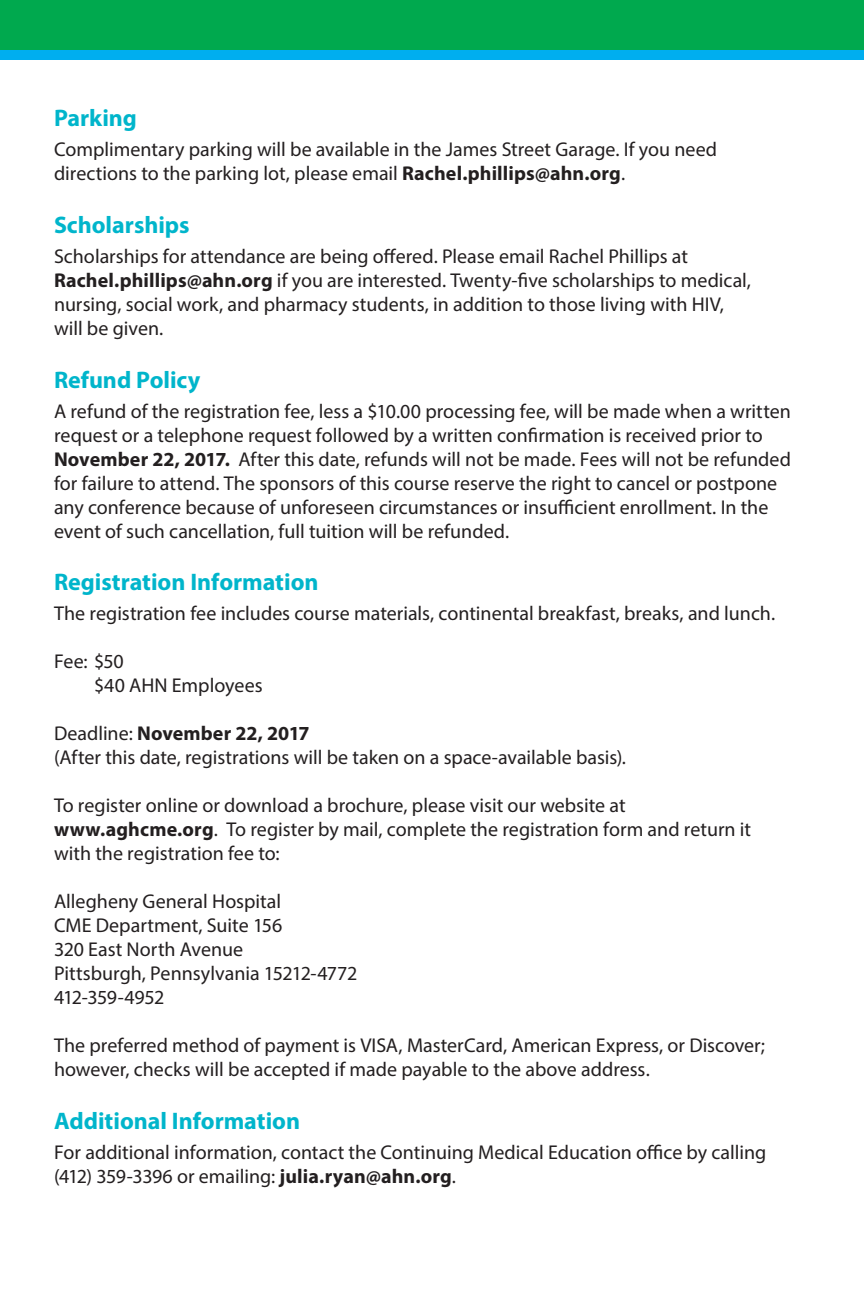
<style>
.page{position:relative;width:864px;height:1296px;background:#fff}
.page>*{position:absolute;margin:0;border:0;box-sizing:border-box;transform-origin:0 0}
.Body_Text_Subheads{font:700 24px "Myriad Pro";color:#00b5cb}
.Body_Text{font:20px/24px "Myriad Pro";color:#231f20}
.Body_Text-2{font:700 20px "Myriad Pro";color:#231f20}
.Body_Text-3{font:20px "Myriad Pro";letter-spacing:-.025em;color:#231f20}
.s1{font-weight:700}
.s2{font-weight:400}
</style>
<div class="page">
<div style="left:0;top:0;width:864px;height:50px;background:#00a94e"></div>
<div style="left:0;top:50px;width:864px;height:10px;background:#00aeef"></div>
<p class="Body_Text_Subheads" style="left:54px;top:102px;width:85px">Parking</p>
<p class="Body_Text" style="left:54px;top:137px;width:665px">Complimentary parking will be available in the James Street Garage. If you need directions to the parking lot, please email <span class="s1">Rachel.phillips@ahn.org</span>.</p>
<p class="Body_Text_Subheads" style="left:54px;top:209px;width:137px">Scholarships</p>
<p class="Body_Text" style="left:54px;top:244px;width:699px">Scholarships for attendance are being offered. Please email Rachel Phillips at <span class="s1">Rachel.phillips@ahn.org</span> if you are interested. Twenty-five scholarships to medical, nursing, social work, and pharmacy students, in addition to those living with HIV, will be given.</p>
<p class="Body_Text_Subheads" style="left:54px;top:364px;width:148px">Refund Policy</p>
<p class="Body_Text" style="left:54px;top:399px;width:739px">A refund of the registration fee, less a $10.00 processing fee, will be made when a written request or a telephone request followed by a written confirmation is received prior to <span class="s1">November 22, 2017.</span> After this date, refunds will not be made. Fees will not be refunded for failure to attend. The sponsors of this course reserve the right to cancel or postpone any conference because of unforeseen circumstances or insufficient enrollment. In the event of such cancellation, full tuition will be refunded.</p>
<p class="Body_Text_Subheads" style="left:54px;top:567px;width:266px">Registration Information</p>
<p class="Body_Text" style="left:54px;top:601px;width:723px">The registration fee includes course materials, continental breakfast, breaks, and lunch.</p>
<p class="Body_Text" style="left:54px;top:649px;width:71px">Fee: $50</p>
<p class="Body_Text" style="left:94px;top:673px;width:170px">$40 AHN Employees</p>
<p class="Body_Text-2" style="left:54px;top:721px;width:257px"><span class="s2">Deadline:</span> November 22, 2017</p>
<p class="Body_Text" style="left:54px;top:745px;width:574px">(After this date, registrations will be taken on a space-available basis).</p>
<p class="Body_Text" style="left:54px;top:793px;width:699px">To register online or download a brochure, please visit our website at <span class="s1">www.aghcme.org</span>. To register by mail, complete the registration form and return it with the registration fee to:</p>
<p class="Body_Text" style="left:54px;top:889px;width:229px">Allegheny General Hospital</p>
<p class="Body_Text" style="left:54px;top:913px;width:230px">CME Department, Suite 156</p>
<p class="Body_Text" style="left:54px;top:937px;width:191px">320 East North Avenue</p>
<p class="Body_Text" style="left:54px;top:961px;width:305px">Pittsburgh, Pennsylvania 15212-4772</p>
<p class="Body_Text-3" style="left:54px;top:985px;width:112px">412-359-4952</p>
<p class="Body_Text" style="left:54px;top:1033px;width:713px">The preferred method of payment is VISA, MasterCard, American Express, or Discover; however, checks will be accepted if made payable to the above address.</p>
<p class="Body_Text_Subheads" style="left:54px;top:1105px;width:248px">Additional Information</p>
<p class="Body_Text" style="left:54px;top:1140px;width:714px">For additional information, contact the Continuing Medical Education office by calling (412) 359-3396 or emailing: <span class="s1">julia.ryan@ahn.org</span>.</p>
</div>
